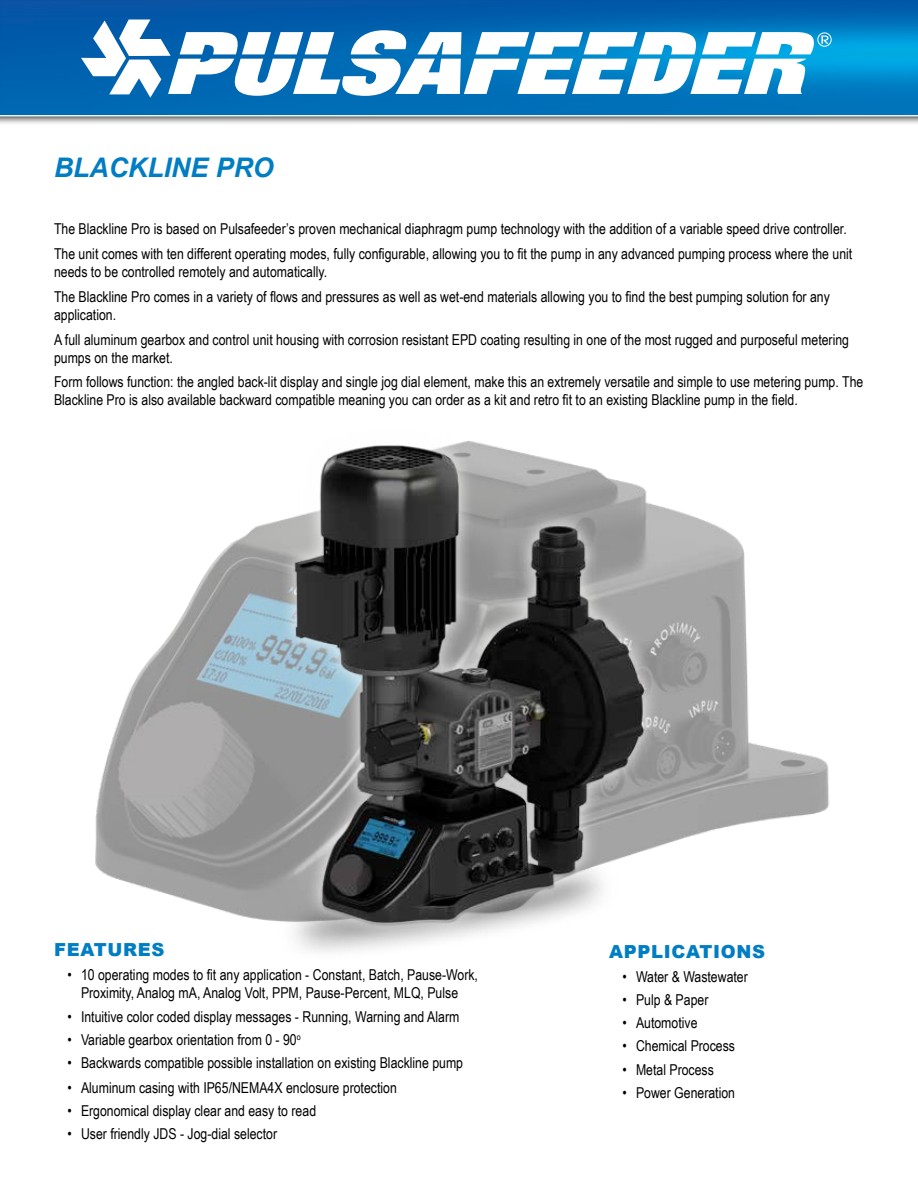
<style>
.page{position:relative;width:918px;height:1188px;background:#fff}
.page>*{position:absolute;margin:0;border:0;box-sizing:border-box;transform-origin:0 0}
.t1{font:italic 700 27px "Arial";color:#007dc3}
.t2{font:900 18px "Arial";letter-spacing:.035em;color:#007dc3}
.t3{font:15px/24.8px "Arial Narrow";color:#000}
</style>
<div class="page">
<div style="left:0;top:0;width:918px;height:125px;background:#000;opacity:.75"></div>
<div style="left:0;top:0;width:918px;height:118px;background:#000;opacity:.4"></div>
<div style="left:817px;top:32px;width:15px;height:15px;border:1px solid #fff;border-radius:50%"></div>
<svg style="left:81px;top:20px;width:734px;height:78px"></svg>
<svg style="left:821px;top:36px;width:8px;height:8px"></svg>
<img style="left:95px;top:529px;width:734px;height:374px">
<img style="left:195px;top:440px;width:528px;height:507px">
<h1 class="t1" style="left:54px;top:150px;width:221px">BLACKLINE PRO</h1>
<p class="t3" style="left:54px;top:216px;width:800px">The Blackline Pro is based on Pulsafeeder’s proven mechanical diaphragm pump technology with the addition of a variable speed drive controller.<br>The unit comes with ten different operating modes, fully configurable, allowing you to fit the pump in any advanced pumping process where the unit</p>
<p class="t3" style="left:54px;top:259px;width:777px">needs to be controlled remotely and automatically.<br>The Blackline Pro comes in a variety of flows and pressures as well as wet-end materials allowing you to find the best pumping solution for any</p>
<p class="t3" style="left:54px;top:302px;width:797px">application.<br>A full aluminum gearbox and control unit housing with corrosion resistant EPD coating resulting in one of the most rugged and purposeful metering</p>
<p class="t3" style="left:54px;top:344px;width:811px">pumps on the market.<br>Form follows function: the angled back-lit display and single jog dial element, make this an extremely versatile and simple to use metering pump. The</p>
<p class="t3" style="left:54px;top:387px;width:745px">Blackline Pro is also available backward compatible meaning you can order as a kit and retro fit to an existing Blackline pump in the field.</p>
<p class="t2" style="left:54px;top:936px;width:112px">FEATURES</p>
<p class="t3" style="left:68px;top:965px;width:412px;line-height:18px;text-align:center">• 10 operating modes to fit any application - Constant, Batch, Pause-Work,<br>Proximity, Analog mA, Analog Volt, PPM, Pause-Percent, MLQ, Pulse</p>
<p class="t3" style="left:68px;top:1003px;width:393px">• Intuitive color coded display messages - Running, Warning and Alarm</p>
<p class="t3" style="left:68px;top:1027px;width:235px">• Variable gearbox orientation from 0 - 90<sup>o</sup></p>
<p class="t3" style="left:68px;top:1050px;width:397px">• Backwards compatible possible installation on existing Blackline pump</p>
<p class="t3" style="left:68px;top:1075px;width:331px">• Aluminum casing with IP65/NEMA4X enclosure protection</p>
<p class="t3" style="left:68px;top:1098px;width:250px">• Ergonomical display clear and easy to read</p>
<p class="t3" style="left:68px;top:1121px;width:211px">• User friendly JDS - Jog-dial selector</p>
<p class="t2" style="left:609px;top:939px;width:157px">APPLICATIONS</p>
<p class="t3" style="left:622px;top:963px;width:127px">• Water &amp; Wastewater</p>
<p class="t3" style="left:622px;top:987px;width:87px">• Pulp &amp; Paper</p>
<p class="t3" style="left:622px;top:1010px;width:77px">• Automotive</p>
<p class="t3" style="left:622px;top:1033px;width:114px">• Chemical Process</p>
<p class="t3" style="left:622px;top:1056px;width:93px">• Metal Process</p>
<p class="t3" style="left:622px;top:1080px;width:114px">• Power Generation</p>
</div>
